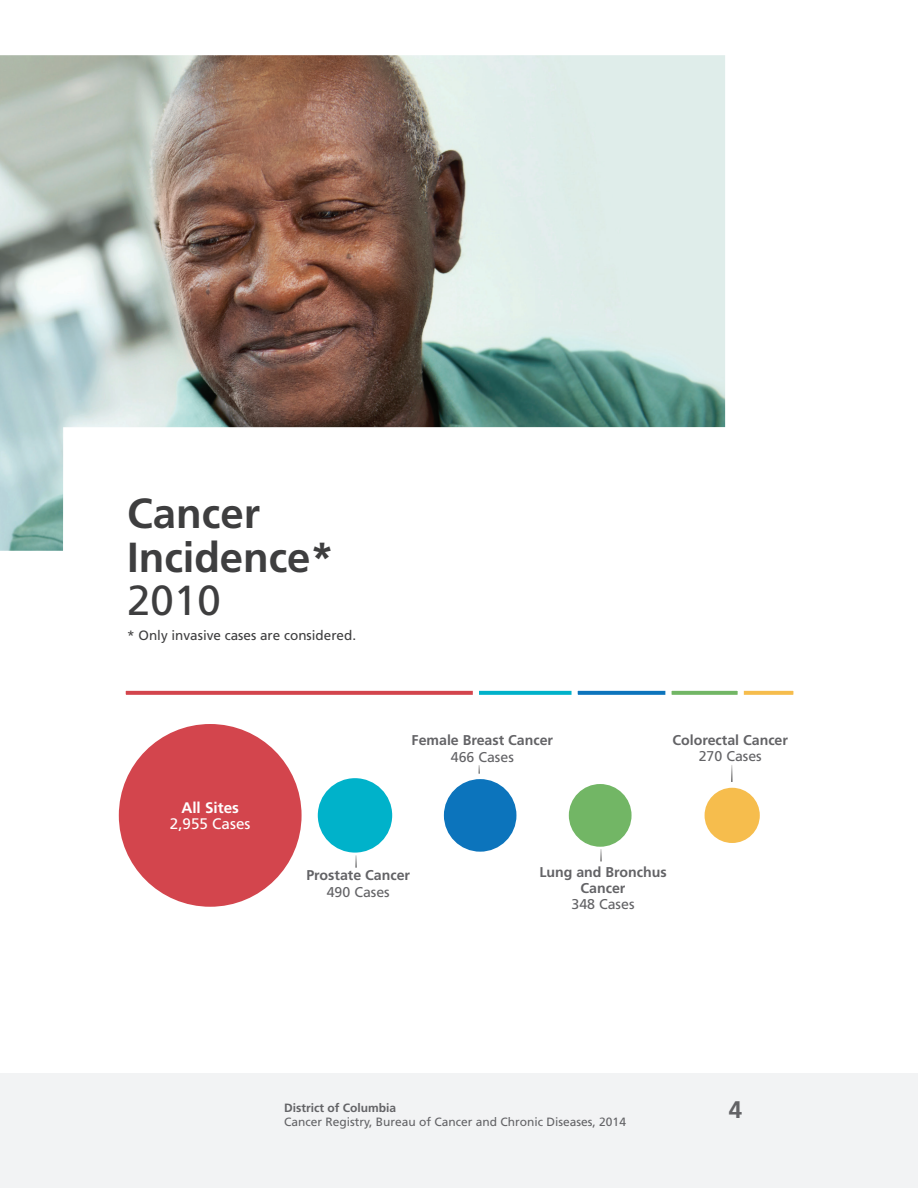
<style>
.page{position:relative;width:918px;height:1188px;background:#fff}
.page>*{position:absolute;margin:0;border:0;box-sizing:border-box;transform-origin:0 0}
.t1{font:700 42px/43.5px "Frutiger LT Std";letter-spacing:-.005em;color:#3e3e3f}
.t2{font:42px "Frutiger LT Std";color:#3e3e3f}
.t3{font:700 24px "Frutiger LT Std";color:#636366}
.t4{font:15.3px "Frutiger LT Std";color:#fff}
.t5{font:700 15.3px "Frutiger LT Std";color:#fff}
.t6{font:700 14.1px/16.4px "Frutiger LT Std";color:#636366;text-align:center}
.t7{font:14.1px "Frutiger LT Std";color:#636366}
.t8{font:13.5px "Frutiger LT Std";color:#3e3e3f}
.t9{font:12px "Frutiger LT Std";color:#636366}
.t10{font:700 12px "Frutiger LT Std";color:#636366}
</style>
<div class="page">
<div style="left:0;top:1074px;width:918px;height:114px;background:#f2f3f4"></div>
<img style="left:0;top:55px;width:725px;height:496px">
<div style="left:119px;top:724px;width:183px;height:183px;background:#d3454d;border-radius:50%"></div>
<div style="left:318px;top:778px;width:74px;height:75px;background:#00b2ca;border-radius:50%"></div>
<div style="left:444px;top:779px;width:72px;height:73px;background:#0c74bc;border-radius:50%"></div>
<div style="left:569px;top:784px;width:63px;height:63px;background:#72b665;border-radius:50%"></div>
<div style="left:705px;top:788px;width:55px;height:55px;background:#f6bd4d;border-radius:50%"></div>
<svg style="left:125px;top:690px;width:348px;height:5px;background:#db6a71"></svg>
<svg style="left:479px;top:690px;width:93px;height:5px"></svg>
<svg style="left:577px;top:690px;width:88px;height:5px"></svg>
<svg style="left:744px;top:690px;width:50px;height:5px"></svg>
<svg style="left:665px;top:690px;width:79px;height:5px"></svg>
<svg style="left:731px;top:765px;width:1px;height:17px"></svg>
<svg style="left:600px;top:849px;width:2px;height:12px"></svg>
<svg style="left:355px;top:855px;width:2px;height:13px"></svg>
<h1 class="t1" style="left:127px;top:492px;width:208px">Cancer<br>Incidence*</h1>
<h1 class="t2" style="left:127px;top:576px;width:95px">2010</h1>
<p class="t8" style="left:127px;top:627px;width:230px">* Only invasive cases are considered.</p>
<p class="t5" style="left:181px;top:799px;width:59px">All Sites</p>
<p class="t4" style="left:170px;top:814px;width:82px">2,955 Cases</p>
<p class="t6" style="left:412px;top:732px;width:143px">Female Breast Cancer</p>
<p class="t7" style="left:451px;top:748px;width:65px">466 Cases</p>
<p class="t6" style="left:673px;top:732px;width:117px">Colorectal Cancer</p>
<p class="t7" style="left:699px;top:748px;width:65px">270 Cases</p>
<p class="t6" style="left:306px;top:867px;width:105px">Prostate Cancer</p>
<p class="t7" style="left:327px;top:884px;width:65px">490 Cases</p>
<p class="t6" style="left:539px;top:864px;width:129px">Lung and Bronchus<br>Cancer</p>
<p class="t7" style="left:572px;top:896px;width:65px">348 Cases</p>
<p class="t10" style="left:293px;top:1098px;width:114px">District of Columbia</p>
<p class="t9" style="left:293px;top:1111px;width:343px">Cancer Registry, Bureau of Cancer and Chronic Diseases, 2014</p>
<h2 class="t3" style="left:730px;top:1099px;width:15px">4</h2>
<h2 class="t3" style="left:729px;top:1096px;width:15px">4</h2>
<p class="t10" style="left:284px;top:1101px;width:114px">District of Columbia</p>
<p class="t9" style="left:284px;top:1115px;width:343px">Cancer Registry, Bureau of Cancer and Chronic Diseases, 2014</p>
</div>
